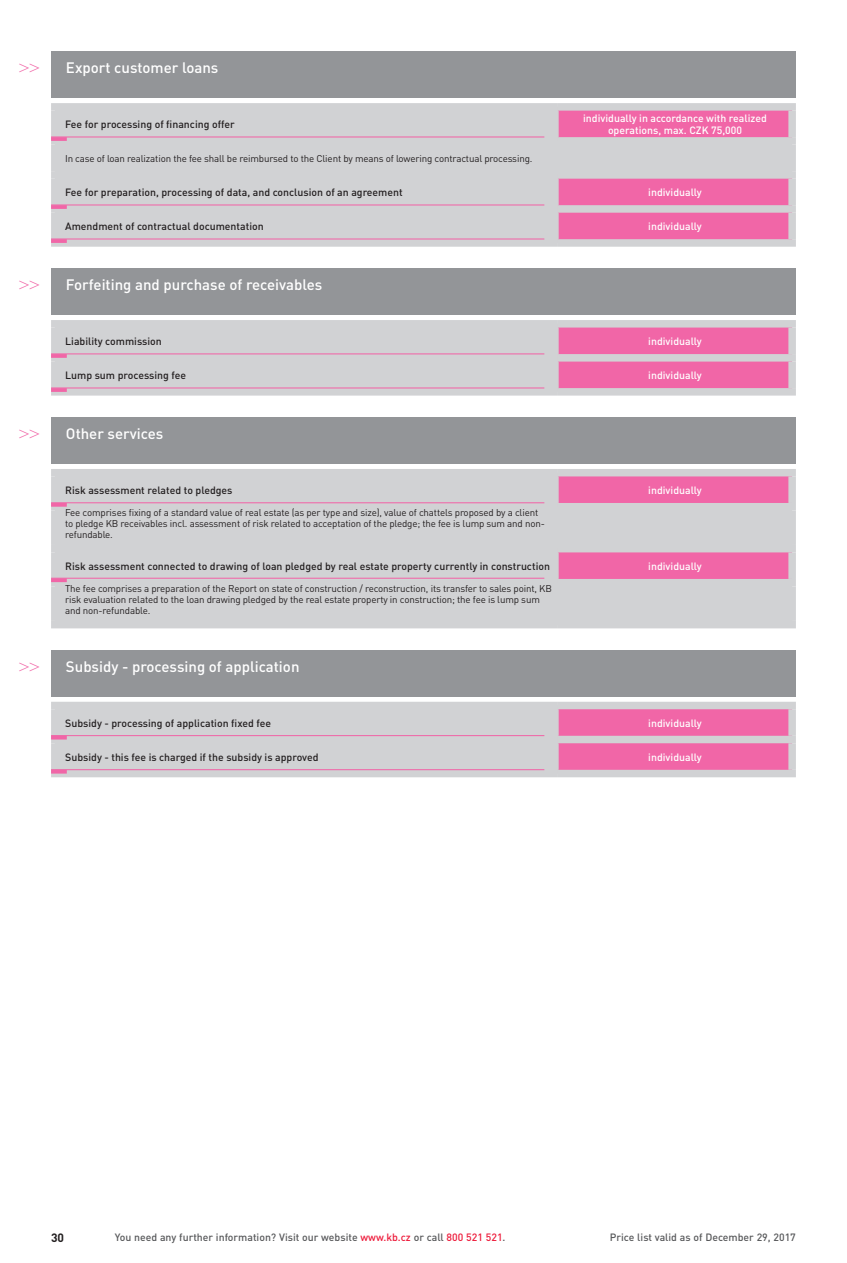
<style>
.page{position:relative;width:847px;height:1263px;background:#fff}
.page>*{position:absolute;margin:0;border:0;box-sizing:border-box;transform-origin:0 0}
.t1{font:18px "Times New Roman";color:#f166a7}
.t2{font:500 15px "DIN Pro";color:#fff}
.t3{font:700 12px "DIN Pro";color:#231f20}
.t4{font:500 10.5px "DIN Pro";color:#231f20}
.t5{font:500 10.5px/11.7px "DIN Pro";color:#fff;text-align:center}
.t6{font:500 10.5px "DIN Pro";color:#57585a}
.t7{font:9.75px/11.2px "DIN Pro";letter-spacing:-.015em;color:#231f20}
.s1{color:#ed1a3a}
</style>
<div class="page">
<div style="left:51px;top:268px;width:744px;height:47px;background:#939598"></div>
<div style="left:51px;top:650px;width:744px;height:46px;background:#939598"></div>
<div style="left:51px;top:417px;width:744px;height:47px;background:#939598"></div>
<svg style="left:59px;top:328px;width:729px;height:60px;background:#dbafc5"></svg>
<div style="left:51px;top:320px;width:506px;height:8px;background:#d1d2d4"></div>
<div style="left:51px;top:328px;width:8px;height:26px;background:#d1d2d4"></div>
<div style="left:557px;top:320px;width:238px;height:8px;background:#d1d2d4"></div>
<div style="left:788px;top:328px;width:7px;height:26px;background:#d1d2d4"></div>
<div style="left:51px;top:354px;width:506px;height:8px;background:#d1d2d4"></div>
<div style="left:51px;top:362px;width:8px;height:26px;background:#d1d2d4"></div>
<div style="left:557px;top:354px;width:238px;height:8px;background:#d1d2d4"></div>
<div style="left:788px;top:362px;width:7px;height:26px;background:#d1d2d4"></div>
<div style="left:51px;top:388px;width:506px;height:8px;background:#d1d2d4"></div>
<div style="left:557px;top:388px;width:238px;height:8px;background:#d1d2d4"></div>
<svg style="left:59px;top:709px;width:729px;height:61px;background:#dbafc5"></svg>
<div style="left:51px;top:702px;width:506px;height:7px;background:#d1d2d4"></div>
<div style="left:51px;top:709px;width:8px;height:27px;background:#d1d2d4"></div>
<div style="left:557px;top:702px;width:238px;height:7px;background:#d1d2d4"></div>
<div style="left:788px;top:709px;width:7px;height:27px;background:#d1d2d4"></div>
<div style="left:51px;top:736px;width:506px;height:7px;background:#d1d2d4"></div>
<div style="left:51px;top:743px;width:8px;height:27px;background:#d1d2d4"></div>
<div style="left:557px;top:736px;width:238px;height:7px;background:#d1d2d4"></div>
<div style="left:788px;top:743px;width:7px;height:27px;background:#d1d2d4"></div>
<div style="left:51px;top:770px;width:506px;height:7px;background:#d1d2d4"></div>
<div style="left:557px;top:770px;width:238px;height:7px;background:#d1d2d4"></div>
<hr style="left:51px;top:353px;width:493px;height:1px;background:#f166a7">
<svg style="left:51px;top:354px;width:16px;height:4px"></svg>
<hr style="left:51px;top:735px;width:493px;height:1px;background:#f166a7">
<hr style="left:51px;top:736px;width:16px;height:3px;background:#f166a7">
<hr style="left:51px;top:387px;width:493px;height:1px;background:#f166a7">
<hr style="left:51px;top:388px;width:16px;height:4px;background:#ee6daa">
<hr style="left:51px;top:769px;width:493px;height:1px;background:#f166a7">
<svg style="left:51px;top:770px;width:16px;height:4px"></svg>
<div style="left:59px;top:476px;width:729px;height:145px;background:#d1d2d4"></div>
<svg style="left:557px;top:476px;width:231px;height:103px;background:#e392b9"></svg>
<hr style="left:557px;top:586px;width:1px;height:35px;background:#d1d2d4">
<div style="left:51px;top:469px;width:506px;height:7px;background:#d1d2d4"></div>
<div style="left:51px;top:476px;width:8px;height:27px;background:#d1d2d4"></div>
<div style="left:557px;top:469px;width:238px;height:7px;background:#d1d2d4"></div>
<div style="left:788px;top:476px;width:7px;height:27px;background:#d1d2d4"></div>
<div style="left:51px;top:503px;width:506px;height:7px;background:#d1d2d4"></div>
<div style="left:51px;top:510px;width:8px;height:35px;background:#d1d2d4"></div>
<div style="left:557px;top:503px;width:238px;height:7px;background:#d1d2d4"></div>
<div style="left:788px;top:510px;width:7px;height:35px;background:#d1d2d4"></div>
<div style="left:51px;top:545px;width:506px;height:7px;background:#d1d2d4"></div>
<div style="left:51px;top:552px;width:8px;height:27px;background:#d1d2d4"></div>
<div style="left:557px;top:545px;width:238px;height:7px;background:#d1d2d4"></div>
<div style="left:788px;top:552px;width:7px;height:27px;background:#d1d2d4"></div>
<div style="left:51px;top:579px;width:506px;height:7px;background:#d1d2d4"></div>
<div style="left:51px;top:586px;width:8px;height:35px;background:#d1d2d4"></div>
<div style="left:557px;top:579px;width:238px;height:7px;background:#d1d2d4"></div>
<div style="left:788px;top:586px;width:7px;height:35px;background:#d1d2d4"></div>
<div style="left:51px;top:621px;width:506px;height:7px;background:#d1d2d4"></div>
<div style="left:557px;top:621px;width:238px;height:7px;background:#d1d2d4"></div>
<hr style="left:51px;top:502px;width:493px;height:1px;background:#f166a7">
<svg style="left:51px;top:503px;width:16px;height:4px"></svg>
<hr style="left:51px;top:578px;width:493px;height:1px;background:#f166a7">
<hr style="left:51px;top:578px;width:16px;height:4px;background:#f166a7">
<div style="left:51px;top:51px;width:744px;height:47px;background:#939598"></div>
<div style="left:59px;top:111px;width:498px;height:128px;background:#d1d2d4"></div>
<svg style="left:557px;top:111px;width:231px;height:128px;background:#e882b2"></svg>
<div style="left:51px;top:103px;width:506px;height:8px;background:#d1d2d4"></div>
<div style="left:51px;top:111px;width:8px;height:26px;background:#d1d2d4"></div>
<div style="left:557px;top:103px;width:238px;height:8px;background:#d1d2d4"></div>
<div style="left:788px;top:111px;width:7px;height:26px;background:#d1d2d4"></div>
<div style="left:51px;top:137px;width:506px;height:8px;background:#d1d2d4"></div>
<div style="left:51px;top:145px;width:8px;height:26px;background:#d1d2d4"></div>
<div style="left:557px;top:137px;width:238px;height:8px;background:#d1d2d4"></div>
<div style="left:788px;top:145px;width:7px;height:26px;background:#d1d2d4"></div>
<div style="left:51px;top:171px;width:506px;height:8px;background:#d1d2d4"></div>
<div style="left:51px;top:179px;width:8px;height:26px;background:#d1d2d4"></div>
<div style="left:557px;top:171px;width:238px;height:8px;background:#d1d2d4"></div>
<div style="left:788px;top:179px;width:7px;height:26px;background:#d1d2d4"></div>
<div style="left:51px;top:205px;width:506px;height:8px;background:#d1d2d4"></div>
<div style="left:51px;top:213px;width:8px;height:26px;background:#d1d2d4"></div>
<div style="left:557px;top:205px;width:238px;height:8px;background:#d1d2d4"></div>
<div style="left:788px;top:213px;width:7px;height:26px;background:#d1d2d4"></div>
<div style="left:51px;top:239px;width:506px;height:8px;background:#d1d2d4"></div>
<div style="left:557px;top:239px;width:238px;height:8px;background:#d1d2d4"></div>
<hr style="left:51px;top:204px;width:493px;height:1px;background:#f166a7">
<hr style="left:51px;top:205px;width:16px;height:4px;background:#ee6daa">
<hr style="left:51px;top:136px;width:493px;height:1px;background:#f166a7">
<hr style="left:51px;top:137px;width:16px;height:4px;background:#ee6daa">
<hr style="left:51px;top:238px;width:493px;height:2px;background:#f166a7">
<hr style="left:51px;top:239px;width:16px;height:4px;background:#ee6eaa">
<h1 class="t1" style="left:19px;top:56px;width:22px">&gt;&gt;</h1>
<h2 class="t2" style="left:66px;top:57px;width:154px">Export customer loans</h2>
<h1 class="t1" style="left:19px;top:273px;width:22px">&gt;&gt;</h1>
<p class="t4" style="left:65px;top:117px;width:171px">Fee for processing of financing offer</p>
<p class="t5" style="left:583px;top:112px;width:185px">individually in accordance with realized operations, max. CZK 75,000</p>
<p class="t7" style="left:65px;top:152px;width:468px">In case of loan realization the fee shall be reimbursed to the Client by means of lowering contractual processing.</p>
<p class="t4" style="left:65px;top:185px;width:339px">Fee for preparation, processing of data, and conclusion of an agreement</p>
<p class="t5" style="left:648px;top:186px;width:55px">individually</p>
<p class="t4" style="left:65px;top:219px;width:200px">Amendment of contractual documentation</p>
<p class="t5" style="left:648px;top:220px;width:55px">individually</p>
<h2 class="t2" style="left:66px;top:274px;width:258px">Forfeiting and purchase of receivables</h2>
<p class="t4" style="left:65px;top:334px;width:98px">Liability commission</p>
<p class="t5" style="left:648px;top:335px;width:55px">individually</p>
<p class="t4" style="left:65px;top:368px;width:122px">Lump sum processing fee</p>
<p class="t5" style="left:648px;top:369px;width:55px">individually</p>
<h1 class="t1" style="left:19px;top:422px;width:22px">&gt;&gt;</h1>
<h2 class="t2" style="left:66px;top:423px;width:99px">Other services</h2>
<h1 class="t1" style="left:19px;top:655px;width:22px">&gt;&gt;</h1>
<p class="t4" style="left:65px;top:483px;width:169px">Risk assessment related to pledges</p>
<p class="t5" style="left:648px;top:484px;width:55px">individually</p>
<p class="t7" style="left:65px;top:506px;width:481px">Fee comprises fixing of a standard value of real estate (as per type and size), value of chattels proposed by a client to pledge KB receivables incl. assessment of risk related to acceptation of the pledge; the fee is lump sum and non&shy;refundable.</p>
<p class="t4" style="left:65px;top:559px;width:486px">Risk assessment connected to drawing of loan pledged by real estate property currently in construction</p>
<p class="t5" style="left:648px;top:560px;width:55px">individually</p>
<p class="t7" style="left:65px;top:582px;width:488px">The fee comprises a preparation of the Report on state of construction / reconstruction, its transfer to sales point, KB risk evaluation related to the loan drawing pledged by the real estate property in construction; the fee is lump sum and non-refundable.</p>
<h2 class="t2" style="left:66px;top:656px;width:235px">Subsidy - processing of application</h2>
<p class="t4" style="left:65px;top:716px;width:207px">Subsidy - processing of application fixed fee</p>
<p class="t5" style="left:648px;top:716px;width:55px">individually</p>
<p class="t4" style="left:65px;top:750px;width:255px">Subsidy - this fee is charged if the subsidy is approved</p>
<p class="t5" style="left:648px;top:750px;width:55px">individually</p>
<p class="t3" style="left:51px;top:1229px;width:15px">30</p>
<p class="t6" style="left:115px;top:1230px;width:392px">You need any further information? Visit our website <span class="s1">www.kb.cz</span> or call <span class="s1">800 521 521</span>.</p>
<p class="t6" style="left:609px;top:1230px;width:187px">Price list valid as of December 29, 2017</p>
</div>
